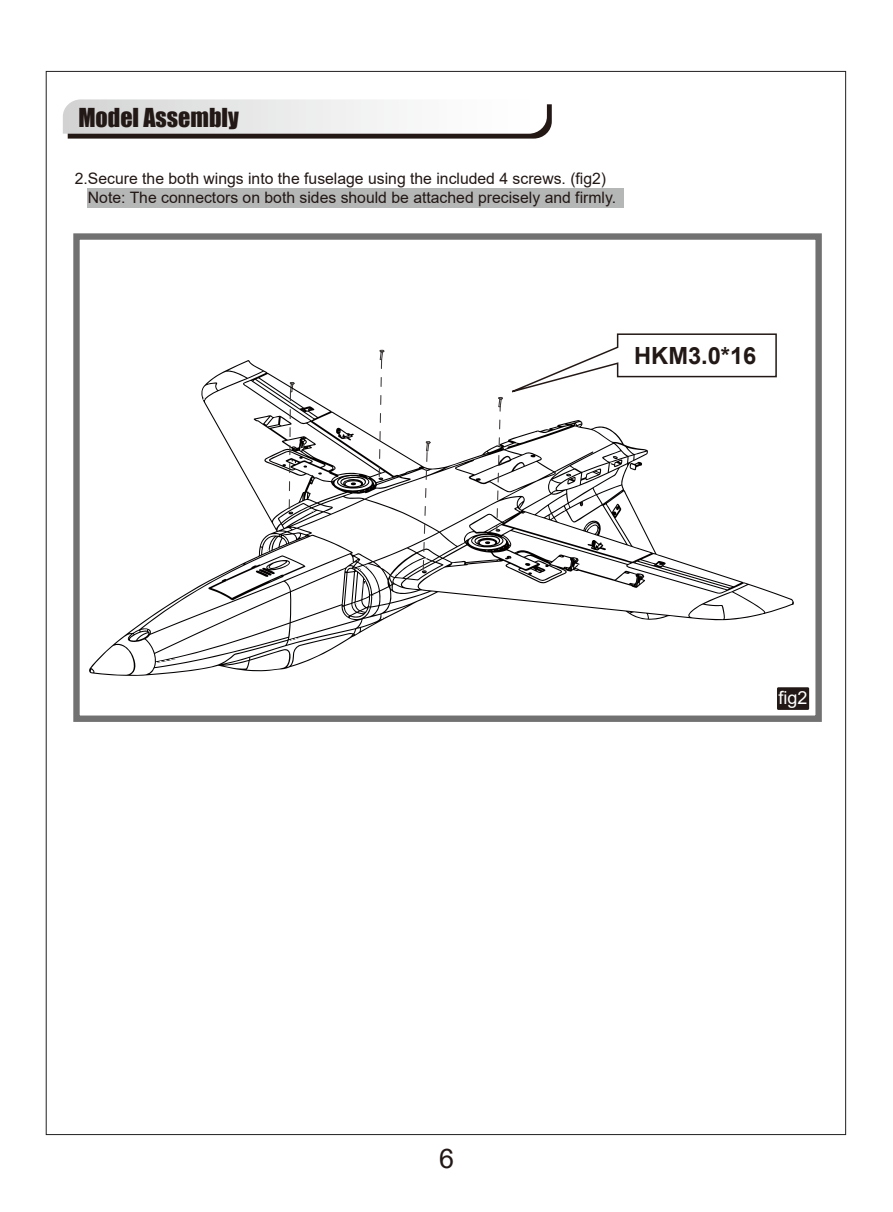
<style>
.page{position:relative;width:893px;height:1212px;background:#fff}
.page>*{position:absolute;margin:0;border:0;box-sizing:border-box;transform-origin:0 0}
.t1{font:27px "Arial";color:#221815}
.t2{font:24px "Impact";color:#221815}
.t3{font:700 23.7px "Arial";color:#221815}
.t4{font:18px "Arial";color:#fff}
.t5{font:15.75px/18.9px "Arial";color:#221815}
</style>
<div class="page">
<div style="left:87px;top:189px;width:537px;height:19px;background:#b5b6b6"></div>
<svg style="left:63px;top:99px;width:489px;height:40px"></svg>
<svg style="left:89px;top:360px;width:703px;height:316px"></svg>
<svg style="left:565px;top:473px;width:11px;height:12px"></svg>
<svg style="left:351px;top:482px;width:5px;height:4px"></svg>
<svg style="left:302px;top:465px;width:5px;height:3px"></svg>
<svg style="left:317px;top:472px;width:5px;height:3px"></svg>
<svg style="left:494px;top:419px;width:7px;height:113px"></svg>
<svg style="left:420px;top:440px;width:12px;height:134px"></svg>
<svg style="left:377px;top:349px;width:8px;height:131px"></svg>
<svg style="left:288px;top:381px;width:8px;height:134px"></svg>
<div style="left:73px;top:233px;width:749px;height:489px;border:6px solid #727171"></div>
<svg style="left:491px;top:333px;width:287px;height:78px"></svg>
<div style="left:777px;top:687px;width:32px;height:23px;background:#221815"></div>
<h2 class="t2" style="left:78px;top:99px;width:162px">Model Assembly</h2>
<p class="t5" style="left:88px;top:169px;width:530px;text-indent:-13px">2.Secure the both wings into the fuselage using the included 4 screws. (fig2)<br>Note: The connectors on both sides should be attached precisely and firmly.</p>
<h3 class="t3" style="left:634px;top:339px;width:124px">HKM3.0*16</h3>
<p class="t4" style="left:779px;top:685px;width:31px">fig2</p>
<h1 class="t1" style="left:439px;top:1140px;width:17px">6</h1>
</div>
